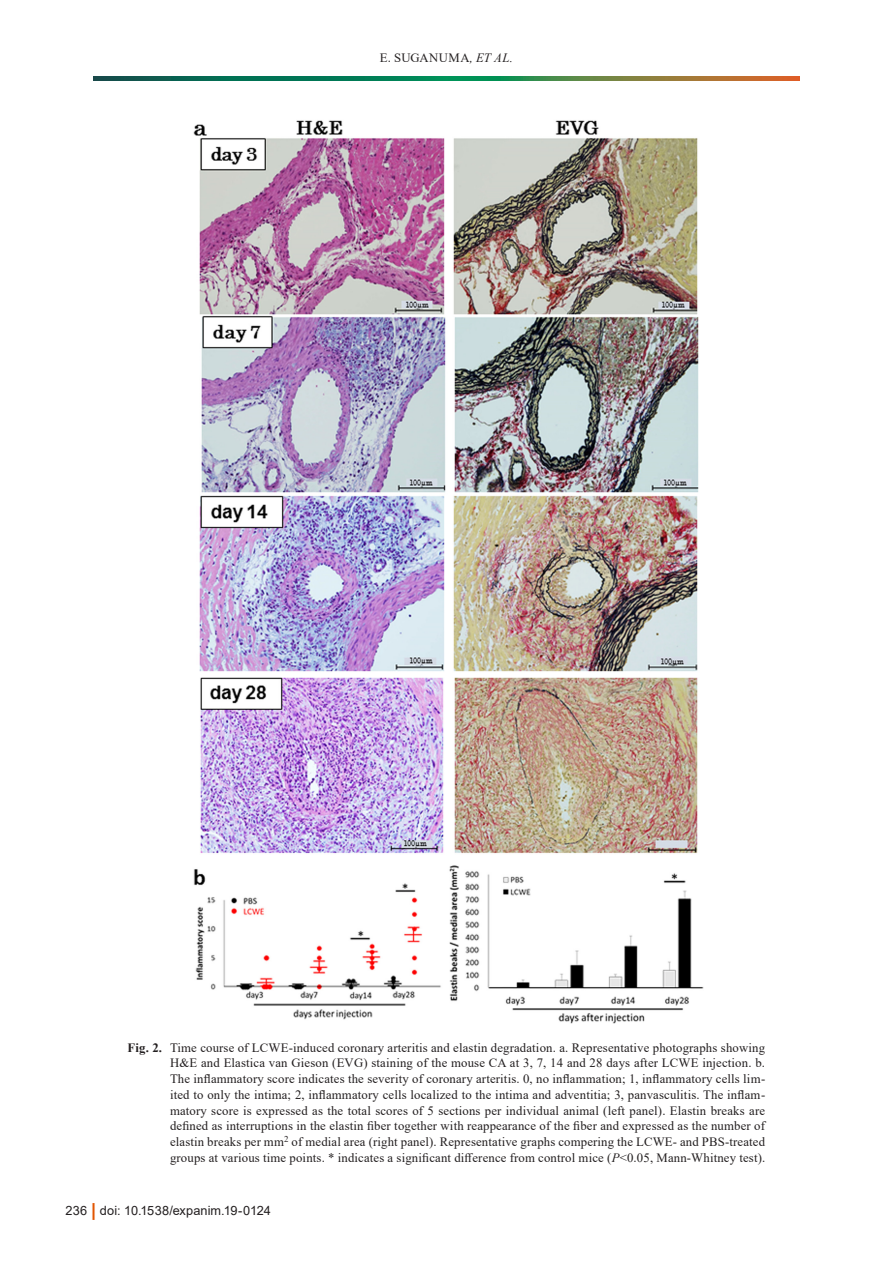
<style>
.page{position:relative;width:893px;height:1263px;background:#fff}
.page>*{position:absolute;margin:0;border:0;box-sizing:border-box;transform-origin:0 0}
.t1{font:12.75px/15.8px "Times New Roman";letter-spacing:.01em;color:#231f20;text-align:justify}
.t2{font:12.75px "Arial";letter-spacing:.005em;color:#231f20}
.t3{font:12.75px "Times New Roman";letter-spacing:.03em;color:#231f20}
.s1{font-style:italic}
.s2{font-weight:700}
.s3{font-weight:700;font-size:18px;color:#e15400}
</style>
<div class="page">
<svg style="left:94px;top:77px;width:705px;height:4px"></svg>
<img style="left:193px;top:120px;width:510px;height:904px">
<p class="t3" style="left:380px;top:48px;width:135px">E. SUGANUMA<span class="s1">, ET AL.</span></p>
<p class="t1" style="left:170px;top:1039px;width:597px;text-indent:-42px"><span class="s2">Fig. 2.</span> Time course of LCWE-induced coronary arteritis and elastin degradation. a. Representative photographs showing H&amp;E and Elastica van Gieson (EVG) staining of the mouse CA at 3, 7, 14 and 28 days after LCWE injection. b.<br>The inflammatory score indicates the severity of coronary arteritis. 0, no inflammation; 1, inflammatory cells lim&shy;ited to only the intima; 2, inflammatory cells localized to the intima and adventitia; 3, panvasculitis. The inflam&shy;matory score is expressed as the total scores of 5 sections per individual animal (left panel). Elastin breaks are defined as interruptions in the elastin fiber together with reappearance of the fiber and expressed as the number of elastin breaks per mm<sup>2</sup> of medial area (right panel). Representative graphs compering the LCWE- and PBS-treated groups at various time points. * indicates a significant difference from control mice (<span class="s1">P</span>&lt;0.05, Mann-Whitney test).</p>
<p class="t2" style="left:65px;top:1202px;width:207px">236 <span class="s3">|</span> doi: 10.1538/expanim.19-0124</p>
</div>
